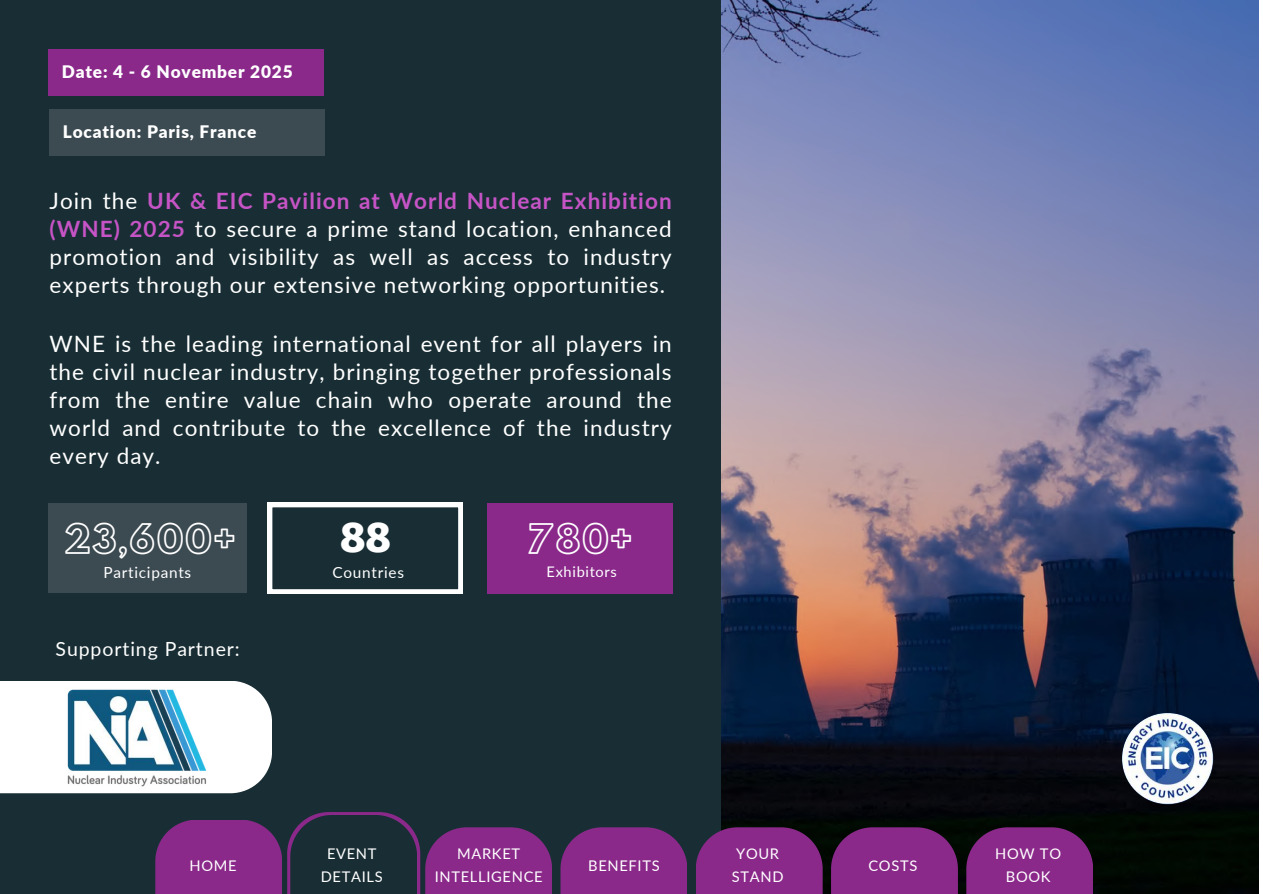
<style>
.page{position:relative;width:1263px;height:894px;background:#fff}
.page>*{position:absolute;margin:0;border:0;box-sizing:border-box;transform-origin:0 0}
.t1{font:800 43.05px "Fira Sans";color:#fff}
.t2{font:35.1px "Hussar Ekologiczne 1";letter-spacing:.045em;color:#fff}
.t3{font:22.5px/28.2px "Lato";letter-spacing:.045em;color:#fff;text-align:justify}
.t4{font:19.5px "Lato";letter-spacing:.045em;color:#fff}
.t5{font:900 17.25px "Lato";letter-spacing:.045em;color:#fff}
.t6{font:15.3px "Lato";letter-spacing:.045em;color:#fff}
.t7{font:14.7px/22.5px "Lato";letter-spacing:.045em;color:#fff;text-align:center}
.t8{font:14.55px "Lato";letter-spacing:.045em;color:#fff}
.s1{font-weight:700;color:#c654c6}
</style>
<div class="page">
<img style="left:720px;top:0;width:539px;height:893px">
<div style="left:0;top:0;width:720px;height:893px;background:#192e34"></div>
<div style="left:48px;top:502px;width:198px;height:90px;background:#3c4a51"></div>
<div style="left:487px;top:502px;width:186px;height:91px;background:#8a298a"></div>
<svg style="left:268px;top:502px;width:194px;height:91px;background:#394b50"></svg>
<img style="left:1122px;top:712px;width:91px;height:92px;border-radius:50%">
<div style="left:155px;top:819px;width:127px;height:74px;background:#8a298a"></div>
<svg style="left:287px;top:811px;width:133px;height:82px"></svg>
<div style="left:290px;top:814px;width:127px;height:79px;background:#192e34"></div>
<div style="left:425px;top:827px;width:127px;height:66px;background:#8a298a"></div>
<div style="left:560px;top:827px;width:127px;height:66px;background:#8a298a"></div>
<div style="left:696px;top:827px;width:127px;height:66px;background:#8a298a"></div>
<div style="left:831px;top:827px;width:127px;height:66px;background:#8a298a"></div>
<div style="left:966px;top:827px;width:127px;height:66px;background:#8a298a"></div>
<div style="left:48px;top:49px;width:276px;height:47px;background:#8a298a"></div>
<div style="left:49px;top:109px;width:276px;height:47px;background:#3c4a51"></div>
<svg style="left:0;top:680px;width:272px;height:113px"></svg>
<img style="left:56px;top:677px;width:163px;height:119px">
<p class="t5" style="left:62px;top:61px;width:232px">Date: 4 - 6 November 2025</p>
<p class="t5" style="left:63px;top:121px;width:195px">Location: Paris, France</p>
<p class="t3" style="left:49px;top:186px;width:624px">Join the <span class="s1">UK &amp; EIC Pavilion at World Nuclear Exhibition (WNE) 2025</span> to secure a prime stand location, enhanced promotion and visibility as well as access to industry experts through our extensive networking opportunities.</p>
<p class="t3" style="left:49px;top:329px;width:624px">WNE is the leading international event for all players in the civil nuclear industry, bringing together professionals from the entire value chain who operate around the world and contribute to the excellence of the industry every day.</p>
<h2 class="t2" style="left:65px;top:524px;width:172px">23,600+</h2>
<p class="t6" style="left:104px;top:562px;width:89px">Participants</p>
<p class="t4" style="left:56px;top:636px;width:186px">Supporting Partner:</p>
<h1 class="t1" style="left:340px;top:511px;width:52px">88</h1>
<h2 class="t2" style="left:528px;top:524px;width:105px">780+</h2>
<p class="t6" style="left:333px;top:562px;width:73px">Countries</p>
<p class="t8" style="left:547px;top:562px;width:72px">Exhibitors</p>
<p class="t7" style="left:189px;top:853px;width:49px">HOME</p>
<p class="t7" style="left:321px;top:842px;width:63px">EVENT<br>DETAILS</p>
<p class="t7" style="left:435px;top:842px;width:109px">MARKET<br>INTELLIGENCE</p>
<p class="t7" style="left:588px;top:853px;width:73px">BENEFITS</p>
<p class="t7" style="left:732px;top:842px;width:53px;text-align:left">YOUR<br>STAND</p>
<p class="t7" style="left:868px;top:853px;width:50px">COSTS</p>
<p class="t7" style="left:995px;top:842px;width:67px">HOW TO<br>BOOK</p>
</div>
